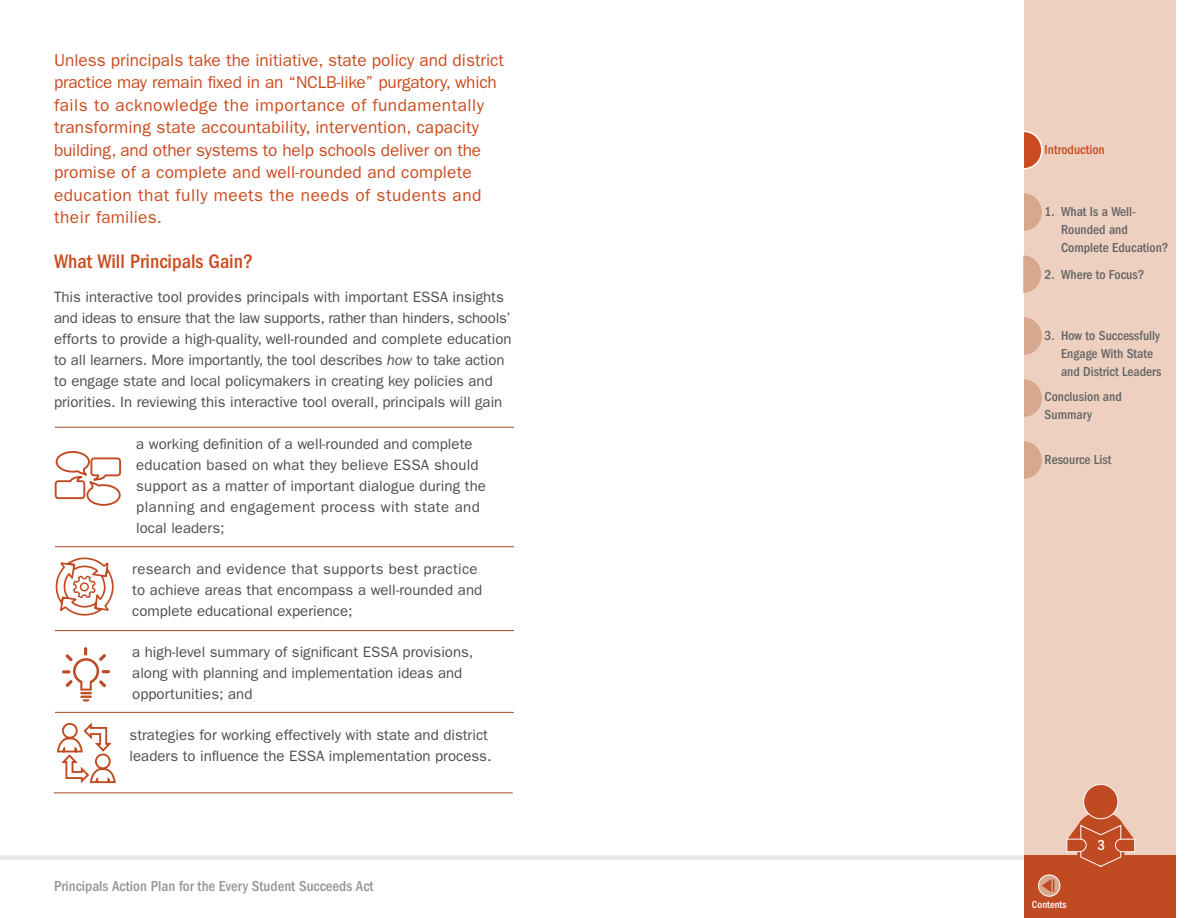
<style>
.page{position:relative;width:1188px;height:918px;background:#fff}
.page>*{position:absolute;margin:0;border:0;box-sizing:border-box;transform-origin:0 0}
.Head_4{font:500 condensed 20.25px "ITC Franklin Gothic Std";color:#ca4b1f}
.Paragraph{font:17.25px/22.5px "ITC Franklin Gothic Std";letter-spacing:.01em;color:#ca4b1f}
.Paragraph-2{font:15px/21px "ITC Franklin Gothic Std";color:#4d4d4f}
.t1{font:500 condensed 15px "ITC Franklin Gothic Std";color:#939598}
.t2{font:500 condensed 15px "ITC Franklin Gothic Std";color:#fff}
.t3{font:500 condensed 13.5px/18px "ITC Franklin Gothic Std";color:#636466}
.t4{font:500 condensed 13.5px "ITC Franklin Gothic Std";color:#ca4b1f}
.t5{font:500 condensed 10.5px "ITC Franklin Gothic Std";color:#fff}
.s1{font-style:italic}
</style>
<div class="page">
<div style="left:0;top:855px;width:1044px;height:5px;background:#e6e7e8"></div>
<div style="left:1024px;top:0;width:151px;height:918px;background:#edd0bf"></div>
<svg style="left:1024px;top:317px;width:18px;height:38px"></svg>
<svg style="left:1024px;top:130px;width:19px;height:40px"></svg>
<svg style="left:1024px;top:379px;width:18px;height:38px"></svg>
<svg style="left:1024px;top:441px;width:18px;height:38px"></svg>
<svg style="left:1024px;top:193px;width:18px;height:38px"></svg>
<svg style="left:1023px;top:255px;width:18px;height:38px"></svg>
<div style="left:1024px;top:855px;width:151px;height:63px;background:#c04b23"></div>
<div style="left:1084px;top:784px;width:34px;height:35px;background:#c04b23;border-radius:50%"></div>
<div style="left:1083px;top:784px;width:35px;height:35px;border:1px solid #fff;border-radius:50%"></div>
<svg style="left:1066px;top:813px;width:70px;height:54px"></svg>
<svg style="left:1039px;top:875px;width:21px;height:21px"></svg>
<div style="left:1038px;top:875px;width:22px;height:22px;border:1px solid #fff;border-radius:50%"></div>
<svg style="left:1042px;top:878px;width:12px;height:15px"></svg>
<svg style="left:54px;top:451px;width:67px;height:55px"></svg>
<svg style="left:55px;top:557px;width:59px;height:59px"></svg>
<svg style="left:62px;top:647px;width:48px;height:55px"></svg>
<svg style="left:57px;top:723px;width:59px;height:60px"></svg>
<hr style="left:55px;top:546px;width:459px;height:1px;background:#ac4725">
<hr style="left:55px;top:427px;width:459px;height:1px;background:#ac4725">
<hr style="left:55px;top:630px;width:459px;height:1px;background:#ac4725">
<hr style="left:54px;top:792px;width:459px;height:1px;background:#ac4725">
<hr style="left:55px;top:712px;width:459px;height:1px;background:#ac4725">
<p class="Paragraph" style="left:54px;top:49px;width:452px">Unless principals take the initiative, state policy and district practice may remain fixed in an “NCLB-like” purgatory, which fails to acknowledge the importance of fundamentally transforming state accountability, intervention, capacity building, and other systems to help schools deliver on the promise of a complete and well-rounded and complete education that fully meets the needs of students and their families.</p>
<p class="Head_4" style="left:54px;top:250px;width:201px">What Will Principals Gain?</p>
<p class="Paragraph-2" style="left:54px;top:287px;width:459px">This interactive tool provides principals with important ESSA insights and ideas to ensure that the law supports, rather than hinders, schools’ efforts to provide a high-quality, well-rounded and complete education to all learners. More importantly, the tool describes <span class="s1">how</span> to take action to engage state and local policymakers in creating key policies and priorities. In reviewing this interactive tool overall, principals will gain</p>
<p class="Paragraph-2" style="left:136px;top:433px;width:351px">a working definition of a well-rounded and complete education based on what they believe ESSA should support as a matter of important dialogue during the planning and engagement process with state and local leaders;</p>
<p class="Paragraph-2" style="left:132px;top:558px;width:352px">research and evidence that supports best practice to achieve areas that encompass a well-rounded and complete educational experience;</p>
<p class="Paragraph-2" style="left:132px;top:642px;width:343px">a high-level summary of significant ESSA provisions, along with planning and implementation ideas and opportunities; and</p>
<p class="Paragraph-2" style="left:130px;top:725px;width:364px">strategies for working effectively with state and district leaders to influence the ESSA implementation process.</p>
<p class="t1" style="left:54px;top:877px;width:321px">Principals Action Plan for the Every Student Succeeds Act</p>
<p class="t4" style="left:1045px;top:141px;width:62px">Introduction</p>
<p class="t3" style="left:1061px;top:203px;width:109px;text-indent:-16px">1. What Is a Well-<br>Rounded and<br>Complete Education?</p>
<p class="t3" style="left:1045px;top:266px;width:101px">2. Where to Focus?</p>
<p class="t3" style="left:1061px;top:327px;width:102px;text-indent:-16px">3. How to Successfully<br>Engage With State and District Leaders</p>
<p class="t3" style="left:1045px;top:388px;width:79px">Conclusion and<br>Summary</p>
<p class="t3" style="left:1045px;top:450px;width:68px">Resource List</p>
<p class="t5" style="left:1032px;top:899px;width:36px">Contents</p>
<p class="t2" style="left:1097px;top:836px;width:9px">3</p>
</div>
